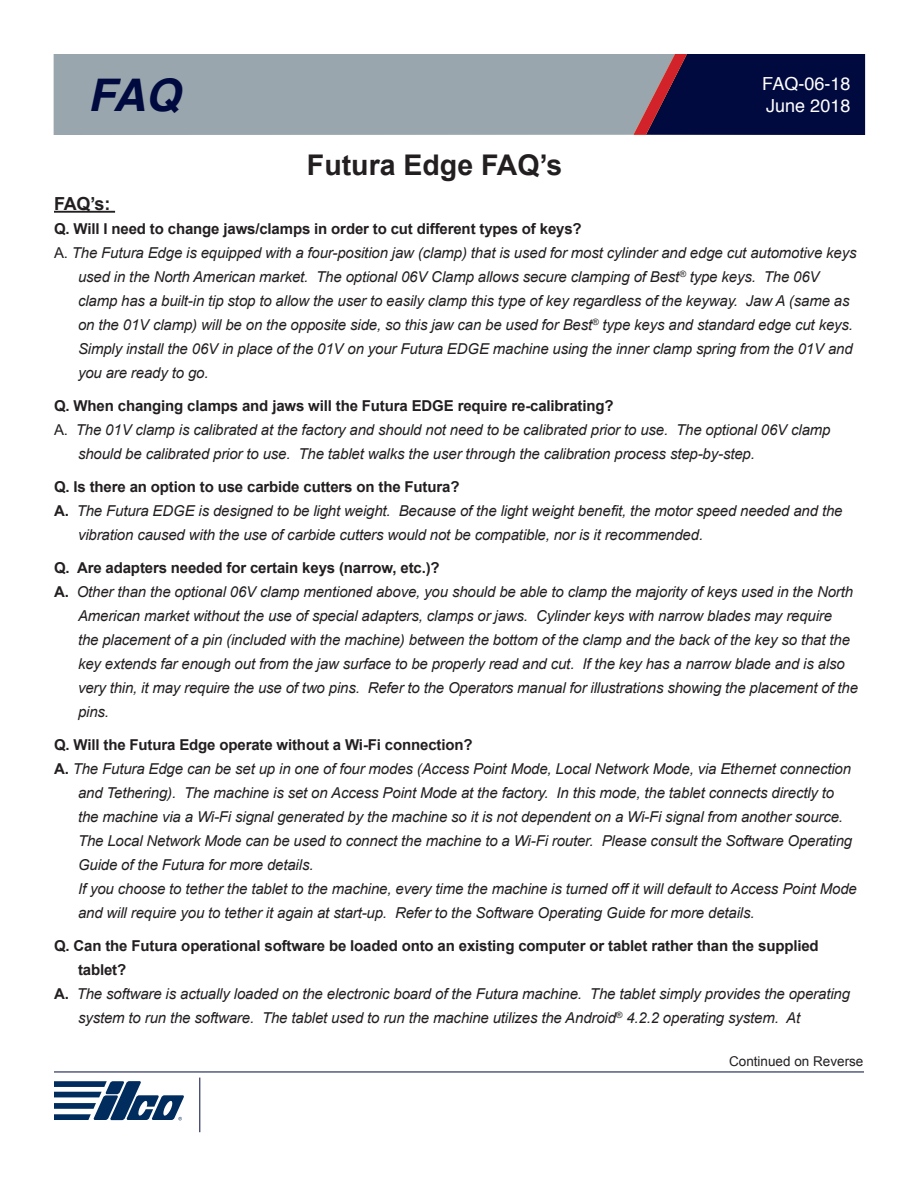
<style>
.page{position:relative;width:918px;height:1188px;background:#fff}
.page>*{position:absolute;margin:0;border:0;box-sizing:border-box;transform-origin:0 0}
.t1{font:italic 700 45px "Helvetica";color:#000a3f}
.t2{font:700 28.5px "Arial";color:#231f20}
.t3{font:18px/21.6px "Helvetica";color:#fff}
.t4{font:700 18px "Arial";color:#231f20}
.t5{font:italic 15px/24px "Arial";letter-spacing:-.01em;color:#231f20}
.t6{font:700 15px/24px "Arial";letter-spacing:-.01em;color:#231f20}
.t7{font:13.5px "Arial";color:#231f20}
.s1{font-style:normal}
.s2{font-weight:700;font-style:normal}
</style>
<div class="page">
<div style="left:54px;top:54px;width:580px;height:81px;background:#9aa6ae"></div>
<svg style="left:54px;top:1081px;width:130px;height:39px"></svg>
<hr style="left:54px;top:1072px;width:810px;height:1px;background:#000a3f">
<hr style="left:199px;top:1078px;width:1px;height:54px;background:#000a3f">
<svg style="left:634px;top:54px;width:231px;height:81px;background:#191947"></svg>
<hr style="left:54px;top:211px;width:61px;height:2px;background:#231f20">
<p class="t1" style="left:88px;top:59px;width:94px">FAQ</p>
<p class="t2" style="left:307px;top:146px;width:257px">Futura Edge FAQ’s</p>
<p class="t3" style="left:762px;top:74px;width:90px">FAQ-06-18<br>June 2018</p>
<p class="t4" style="left:54px;top:192px;width:58px">FAQ’s:</p>
<p class="t6" style="left:54px;top:217px;width:529px">Q. Will I need to change jaws/clamps in order to cut different types of keys?</p>
<p class="t5" style="left:78px;top:241px;width:780px;text-indent:-24px"><span class="s1">A.</span> The Futura Edge is equipped with a four-position jaw (clamp) that is used for most cylinder and edge cut automotive keys used in the North American market. The optional 06V Clamp allows secure clamping of Best<sup>®</sup> type keys. The 06V clamp has a built-in tip stop to allow the user to easily clamp this type of key regardless of the keyway. Jaw A (same as on the 01V clamp) will be on the opposite side, so this jaw can be used for Best<sup>®</sup> type keys and standard edge cut keys.<br>Simply install the 06V in place of the 01V on your Futura EDGE machine using the inner clamp spring from the 01V and you are ready to go.</p>
<p class="t6" style="left:54px;top:394px;width:561px">Q. When changing clamps and jaws will the Futura EDGE require re-calibrating?</p>
<p class="t5" style="left:78px;top:418px;width:754px;text-indent:-24px"><span class="s1">A.</span> The 01V clamp is calibrated at the factory and should not need to be calibrated prior to use. The optional 06V clamp should be calibrated prior to use. The tablet walks the user through the calibration process step-by-step.</p>
<p class="t6" style="left:54px;top:475px;width:407px">Q. Is there an option to use carbide cutters on the Futura?</p>
<p class="t5" style="left:78px;top:499px;width:766px;text-indent:-24px"><span class="s2">A.</span> The Futura EDGE is designed to be light weight. Because of the light weight benefit, the motor speed needed and the vibration caused with the use of carbide cutters would not be compatible, nor is it recommended.</p>
<p class="t6" style="left:54px;top:556px;width:387px">Q. Are adapters needed for certain keys (narrow, etc.)?</p>
<p class="t5" style="left:78px;top:580px;width:782px;text-indent:-24px"><span class="s2">A.</span> Other than the optional 06V clamp mentioned above, you should be able to clamp the majority of keys used in the North American market without the use of special adapters, clamps or jaws. Cylinder keys with narrow blades may require<br>the placement of a pin (included with the machine) between the bottom of the clamp and the back of the key so that the key extends far enough out from the jaw surface to be properly read and cut. If the key has a narrow blade and is also very thin, it may require the use of two pins. Refer to the Operators manual for illustrations showing the placement of the pins.</p>
<p class="t6" style="left:54px;top:733px;width:420px">Q. Will the Futura Edge operate without a Wi-Fi connection?</p>
<p class="t5" style="left:78px;top:757px;width:776px;text-indent:-24px"><span class="s2">A.</span> The Futura Edge can be set up in one of four modes (Access Point Mode, Local Network Mode, via Ethernet connection and Tethering). The machine is set on Access Point Mode at the factory. In this mode, the tablet connects directly to the machine via a Wi-Fi signal generated by the machine so it is not dependent on a Wi-Fi signal from another source.<br>The Local Network Mode can be used to connect the machine to a Wi-Fi router. Please consult the Software Operating Guide of the Futura for more details.</p>
<p class="t5" style="left:78px;top:877px;width:780px">If you choose to tether the tablet to the machine, every time the machine is turned off it will default to Access Point Mode and will require you to tether it again at start-up. Refer to the Software Operating Guide for more details.</p>
<p class="t6" style="left:78px;top:934px;width:742px;text-indent:-24px">Q. Can the Futura operational software be loaded onto an existing computer or tablet rather than the supplied tablet?</p>
<p class="t5" style="left:78px;top:982px;width:774px;text-indent:-24px"><span class="s2">A.</span> The software is actually loaded on the electronic board of the Futura machine. The tablet simply provides the operating system to run the software. The tablet used to run the machine utilizes the Android<sup>®</sup> 4.2.2 operating system. At</p>
<p class="t7" style="left:729px;top:1052px;width:136px">Continued on Reverse</p>
</div>
